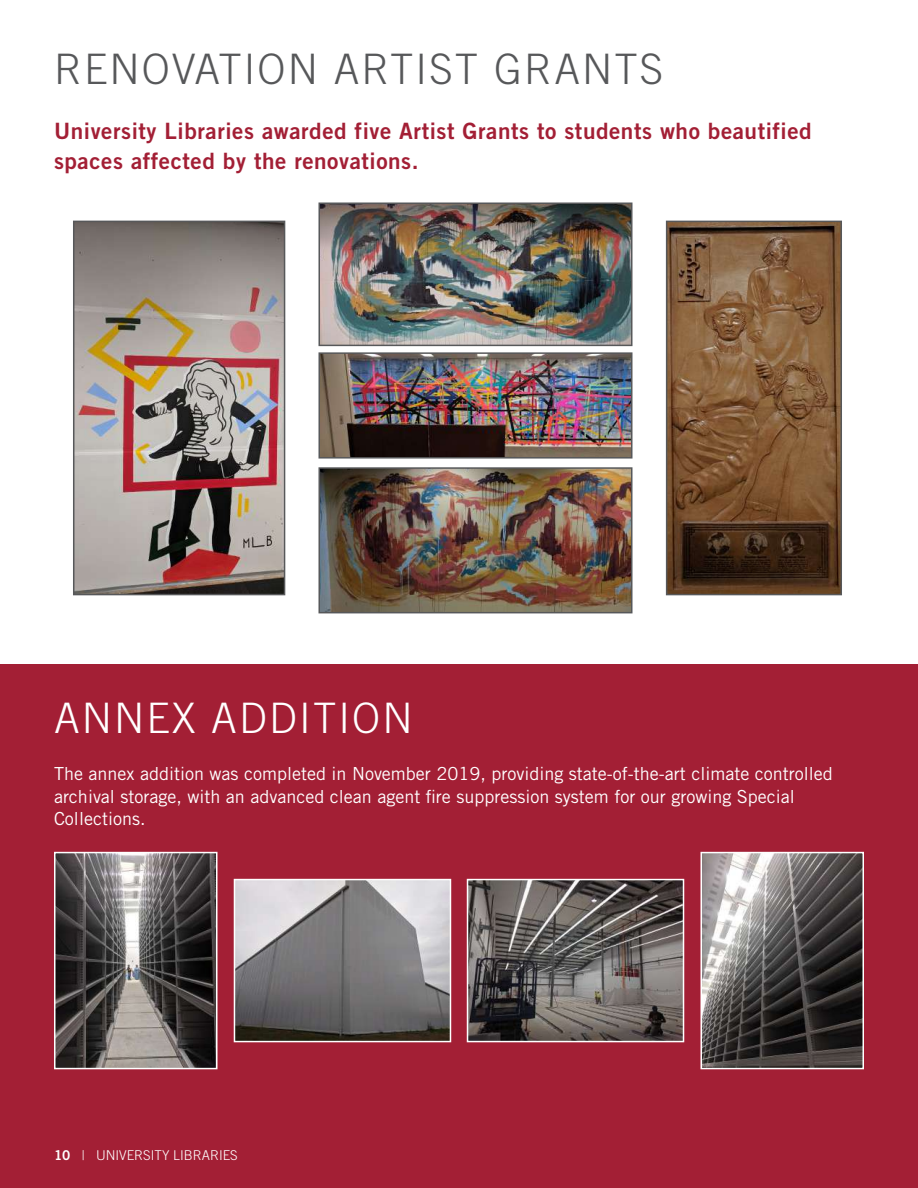
<style>
.page{position:relative;width:918px;height:1188px;background:#fff}
.page>*{position:absolute;margin:0;border:0;box-sizing:border-box;transform-origin:0 0}
.t1{font:300 42px "Trade Gothic LT Std";letter-spacing:.05em;color:#57585a}
.t2{font:300 42px "Trade Gothic LT Std";letter-spacing:.05em;color:#fff}
.t3{font:22.5px/30px "Trade Gothic LT Std Bd 2";letter-spacing:.025em;color:#a31f35}
.t4{font:18px/22.5px "Trade Gothic LT Std";color:#fff}
.t5{font:300 13.5px "Trade Gothic LT Std";color:#fff}
.s1{font-family:"Trade Gothic LT Std Bd 2";font-weight:400}
</style>
<div class="page">
<div style="left:0;top:664px;width:918px;height:524px;background:#a31f35"></div>
<img style="left:76px;top:224px;width:206px;height:368px">
<div style="left:73px;top:221px;width:212px;height:374px;border:2px solid #57585a"></div>
<img style="left:669px;top:224px;width:170px;height:368px">
<div style="left:666px;top:221px;width:176px;height:374px;border:2px solid #57585a"></div>
<img style="left:57px;top:855px;width:158px;height:211px">
<div style="left:54px;top:852px;width:164px;height:217px;border:2px solid #fff"></div>
<img style="left:703px;top:855px;width:158px;height:211px">
<div style="left:700px;top:852px;width:164px;height:217px;border:2px solid #fff"></div>
<img style="left:470px;top:882px;width:211px;height:157px">
<div style="left:467px;top:879px;width:217px;height:163px;border:2px solid #fff"></div>
<img style="left:237px;top:882px;width:211px;height:157px">
<div style="left:234px;top:879px;width:217px;height:163px;border:2px solid #fff"></div>
<img style="left:322px;top:470px;width:308px;height:140px">
<div style="left:319px;top:467px;width:314px;height:146px;border:2px solid #57585a"></div>
<img style="left:322px;top:205px;width:308px;height:138px">
<div style="left:319px;top:202px;width:314px;height:144px;border:2px solid #57585a"></div>
<img style="left:322px;top:355px;width:308px;height:101px">
<div style="left:319px;top:352px;width:314px;height:107px;border:2px solid #57585a"></div>
<h1 class="t1" style="left:54px;top:44px;width:611px">RENOVATION ARTIST GRANTS</h1>
<p class="t3" style="left:54px;top:116px;width:759px">University Libraries awarded five Artist Grants to students who beautified spaces affected by the renovations.</p>
<h1 class="t2" style="left:54px;top:693px;width:360px">ANNEX ADDITION</h1>
<p class="t4" style="left:54px;top:763px;width:780px">The annex addition was completed in November 2019, providing state-of-the-art climate controlled archival storage, with an advanced clean agent fire suppression system for our growing Special<br>Collections.</p>
<p class="t5" style="left:54px;top:1147px;width:185px"><span class="s1">10</span> | UNIVERSITY LIBRARIES</p>
</div>
